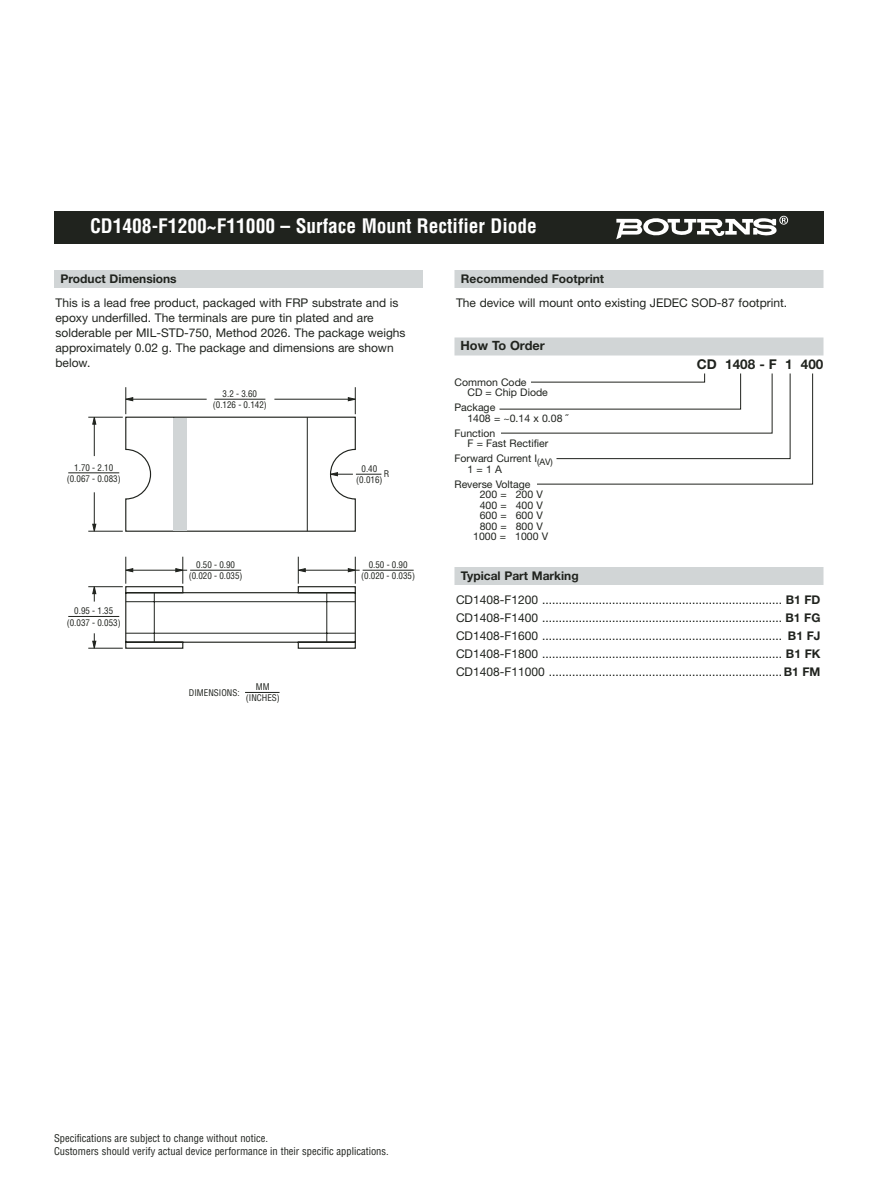
<style>
.page{position:relative;width:891px;height:1188px;background:#fff}
.page>*{position:absolute;margin:0;border:0;box-sizing:border-box;transform-origin:0 0}
.t1{font:700 condensed 19.5px "Helvetica";color:#fff}
.t2{font:700 13.5px "Helvetica Neue";color:#20231e}
.t3{font:700 12.75px "Helvetica Neue";color:#20231e}
.t4{font:12px/18px "Helvetica Neue";color:#20231e;text-align:justify}
.t5{font:700 12px "Helvetica Neue";color:#20231e}
.t6{font:10.5px/10.5px "Helvetica Neue";color:#20231e}
.t7{font:condensed 10.5px/12.8px "Helvetica";color:#20231e}
.t8{font:condensed 9px/11.2px "Helvetica";color:#20231e;text-align:center}
.s1{font-weight:700}
</style>
<div class="page">
<div style="left:54px;top:212px;width:770px;height:32px;background:#20231e"></div>
<svg style="left:616px;top:216px;width:172px;height:23px"></svg>
<div style="left:454px;top:270px;width:370px;height:18px;background:#d1d5d6"></div>
<div style="left:454px;top:338px;width:370px;height:18px;background:#d1d5d6"></div>
<svg style="left:499px;top:373px;width:314px;height:112px"></svg>
<div style="left:454px;top:567px;width:370px;height:18px;background:#d1d5d6"></div>
<div style="left:54px;top:270px;width:369px;height:18px;background:#d1d5d6"></div>
<svg style="left:125px;top:416px;width:231px;height:233px"></svg>
<hr style="left:173px;top:417px;width:1px;height:114px;background:#20231e">
<hr style="left:307px;top:417px;width:1px;height:114px;background:#20231e">
<hr style="left:126px;top:601px;width:229px;height:1px;background:#20231e">
<hr style="left:126px;top:633px;width:229px;height:1px;background:#20231e">
<hr style="left:154px;top:593px;width:1px;height:49px;background:#20231e">
<hr style="left:326px;top:593px;width:1px;height:49px;background:#20231e">
<hr style="left:88px;top:417px;width:35px;height:1px;background:#20231e">
<hr style="left:88px;top:586px;width:35px;height:1px;background:#20231e">
<hr style="left:88px;top:648px;width:35px;height:1px;background:#20231e">
<hr style="left:88px;top:531px;width:35px;height:1px;background:#20231e">
<svg style="left:348px;top:387px;width:8px;height:27px"></svg>
<hr style="left:274px;top:399px;width:75px;height:1px;background:#20231e">
<svg style="left:125px;top:387px;width:8px;height:27px"></svg>
<hr style="left:132px;top:399px;width:75px;height:1px;background:#20231e">
<svg style="left:125px;top:557px;width:8px;height:27px"></svg>
<svg style="left:175px;top:557px;width:10px;height:27px"></svg>
<hr style="left:132px;top:570px;width:55px;height:1px;background:#20231e">
<svg style="left:92px;top:416px;width:4px;height:9px"></svg>
<hr style="left:94px;top:423px;width:1px;height:33px;background:#20231e">
<svg style="left:92px;top:586px;width:4px;height:16px"></svg>
<svg style="left:92px;top:524px;width:4px;height:8px"></svg>
<hr style="left:94px;top:492px;width:1px;height:33px;background:#20231e">
<svg style="left:92px;top:633px;width:4px;height:16px"></svg>
<hr style="left:214px;top:399px;width:51px;height:1px;background:#20231e">
<hr style="left:68px;top:472px;width:51px;height:1px;background:#20231e">
<hr style="left:68px;top:616px;width:51px;height:1px;background:#20231e">
<hr style="left:190px;top:570px;width:51px;height:1px;background:#20231e">
<svg style="left:296px;top:557px;width:10px;height:27px"></svg>
<svg style="left:348px;top:557px;width:9px;height:27px"></svg>
<hr style="left:304px;top:570px;width:56px;height:1px;background:#20231e">
<hr style="left:363px;top:570px;width:51px;height:1px;background:#20231e">
<svg style="left:329px;top:472px;width:52px;height:4px"></svg>
<hr style="left:245px;top:692px;width:35px;height:1px;background:#20231e">
<div style="left:173px;top:418px;width:14px;height:112px;background:#d1d5d6"></div>
<h1 class="t1" style="left:90px;top:219px;width:449px">CD1408-F1200~F11000 – Surface Mount Rectifier Diode</h1>
<p class="t5" style="left:60px;top:274px;width:118px">Product Dimensions</p>
<p class="t4" style="left:56px;top:296px;width:352px;line-height:15px;text-align:left">This is a lead free product, packaged with FRP substrate and is epoxy underfilled. The terminals are pure tin plated and are solderable per MIL-STD-750, Method 2026. The package weighs approximately 0.02 g. The package and dimensions are shown below.</p>
<p class="t4" style="left:456px;top:295px;width:333px">The device will mount onto existing JEDEC SOD-87 footprint.</p>
<p class="t8" style="left:213px;top:389px;width:55px">3.2 - 3.60 (0.126 - 0.142)</p>
<p class="t5" style="left:461px;top:274px;width:145px">Recommended Footprint</p>
<p class="t3" style="left:460px;top:340px;width:86px">How To Order</p>
<p class="t2" style="left:697px;top:359px;width:128px">CD 1408 - F 1 400</p>
<p class="t6" style="left:467px;top:378px;width:82px;text-indent:-13px">Common Code<br>CD = Chip Diode</p>
<p class="t6" style="left:467px;top:404px;width:102px;text-indent:-13px">Package<br>1408 = ~0.14 x 0.08 ˝</p>
<p class="t6" style="left:467px;top:429px;width:82px;text-indent:-13px">Function<br>F = Fast Rectifier</p>
<p class="t6" style="left:467px;top:455px;width:87px;text-indent:-13px">Forward Current I<sub>(AV)<br></sub>1 = 1 A</p>
<p class="t6" style="left:454px;top:480px;width:78px">Reverse Voltage</p>
<p class="t6" style="left:480px;top:491px;width:65px">200 = 200 V</p>
<p class="t6" style="left:480px;top:501px;width:65px">400 = 400 V</p>
<p class="t6" style="left:480px;top:512px;width:65px">600 = 600 V</p>
<p class="t6" style="left:480px;top:522px;width:65px">800 = 800 V</p>
<p class="t6" style="left:473px;top:533px;width:76px">1000 = 1000 V</p>
<p class="t8" style="left:67px;top:463px;width:55px">1.70 - 2.10 (0.067 - 0.083)</p>
<p class="t8" style="left:356px;top:464px;width:28px">0.40 (0.016)</p>
<p class="t8" style="left:384px;top:469px;width:7px">R</p>
<p class="t8" style="left:67px;top:606px;width:55px">0.95 - 1.35 (0.037 - 0.053)</p>
<p class="t8" style="left:189px;top:560px;width:55px">0.50 - 0.90 (0.020 - 0.035)</p>
<p class="t8" style="left:361px;top:560px;width:55px">0.50 - 0.90 (0.020 - 0.035)</p>
<p class="t8" style="left:246px;top:682px;width:36px">MM (INCHES)</p>
<p class="t8" style="left:189px;top:687px;width:52px">DIMENSIONS:</p>
<p class="t5" style="left:461px;top:571px;width:119px">Typical Part Marking</p>
<p class="t4" style="left:456px;top:592px;width:366px">CD1408-F1200 ........................................................................ <span class="s1">B1 FD </span>CD1408-F1400 ........................................................................ <span class="s1">B1 FG </span>CD1408-F1600 ........................................................................ <span class="s1">B1 FJ </span>CD1408-F1800 ........................................................................ <span class="s1">B1 FK </span>CD1408-F11000 ......................................................................<span class="s1">B1 FM</span></p>
<p class="t7" style="left:54px;top:1133px;width:336px">Specifications are subject to change without notice.<br>Customers should verify actual device performance in their specific applications.</p>
</div>
